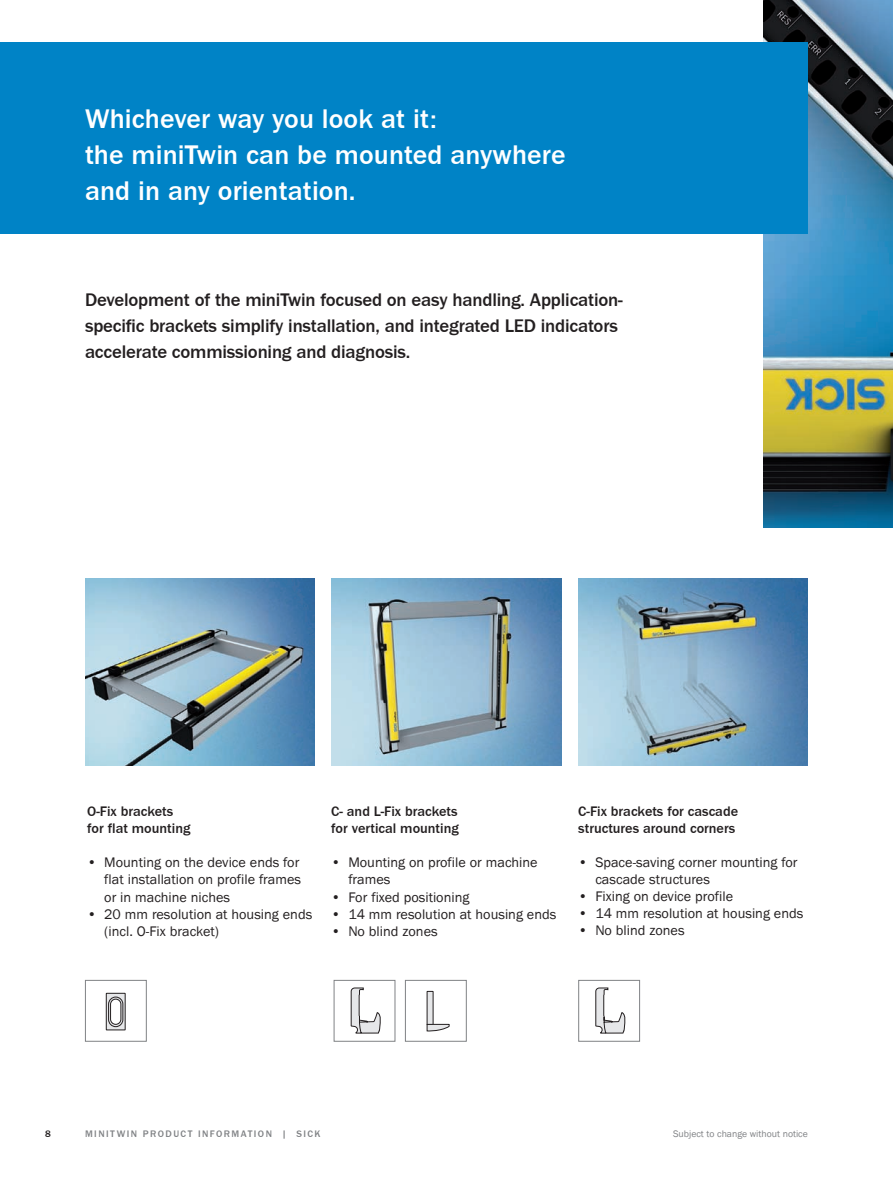
<style>
.page{position:relative;width:893px;height:1188px;background:#fff}
.page>*{position:absolute;margin:0;border:0;box-sizing:border-box;transform-origin:0 0}
.t1{font:500 27.75px/36px "SICK Franklin";letter-spacing:.005em;color:#fff}
.t2{font:500 18.75px/26.1px "SICK Franklin";letter-spacing:-.01em;color:#231f20}
.t3{font:14.25px/17.2px "SICK Franklin";color:#231f20}
.t4{font:500 14.25px/17px "SICK Franklin";color:#231f20}
.t5{font:500 9.75px "SICK Franklin";letter-spacing:.15em;color:#808285}
.t6{font:9.75px "SICK Franklin";color:#808285}
.t7{font:500 9.75px "SICK Franklin";color:#231f20}
</style>
<div class="page">
<img style="left:763px;top:0;width:130px;height:527px">
<img style="left:332px;top:578px;width:229px;height:187px">
<img style="left:578px;top:578px;width:230px;height:187px">
<div style="left:0;top:43px;width:808px;height:191px;background:#0083c6"></div>
<img style="left:85px;top:578px;width:230px;height:187px">
<svg style="left:106px;top:993px;width:19px;height:37px"></svg>
<div style="left:85px;top:980px;width:62px;height:62px;border:1px solid #808285"></div>
<div style="left:427px;top:991px;width:6px;height:34px;background:#e6e7e9"></div>
<div style="left:427px;top:991px;width:6px;height:34px;border:1px solid #231f20"></div>
<svg style="left:427px;top:1024px;width:23px;height:7px"></svg>
<div style="left:405px;top:980px;width:62px;height:62px;border:1px solid #808285"></div>
<svg style="left:595px;top:988px;width:31px;height:45px"></svg>
<div style="left:578px;top:980px;width:62px;height:62px;border:1px solid #808285"></div>
<svg style="left:350px;top:988px;width:31px;height:45px"></svg>
<div style="left:334px;top:980px;width:61px;height:62px;border:1px solid #808285"></div>
<h1 class="t1" style="left:85px;top:101px;width:482px">Whichever way you look at it:<br>the miniTwin can be mounted anywhere and in any orientation.</h1>
<h2 class="t2" style="left:85px;top:287px;width:539px">Development of the miniTwin focused on easy handling. Application&shy;specific brackets simplify installation, and integrated LED indicators accelerate commissioning and diagnosis.</h2>
<p class="t4" style="left:87px;top:803px;width:105px">O-Fix brackets for flat mounting</p>
<p class="t3" style="left:104px;top:854px;width:198px;text-indent:-17px">• Mounting on the device ends for flat installation on profile frames or in machine niches</p>
<p class="t3" style="left:104px;top:906px;width:210px;text-indent:-17px">• 20 mm resolution at housing ends (incl. O-Fix bracket)</p>
<p class="t4" style="left:331px;top:803px;width:129px">C- and L-Fix brackets for vertical mounting</p>
<p class="t3" style="left:348px;top:854px;width:191px;text-indent:-17px">• Mounting on profile or machine frames</p>
<p class="t3" style="left:331px;top:888px;width:140px">• For fixed positioning</p>
<p class="t3" style="left:331px;top:906px;width:227px">• 14 mm resolution at housing ends</p>
<p class="t3" style="left:331px;top:923px;width:108px">• No blind zones</p>
<p class="t4" style="left:578px;top:803px;width:161px">C-Fix brackets for cascade structures around corners</p>
<p class="t3" style="left:595px;top:854px;width:204px;text-indent:-17px">• Space-saving corner mounting for cascade structures</p>
<p class="t3" style="left:578px;top:888px;width:156px">• Fixing on device profile</p>
<p class="t3" style="left:578px;top:905px;width:227px">• 14 mm resolution at housing ends</p>
<p class="t3" style="left:578px;top:922px;width:108px">• No blind zones</p>
<p class="t7" style="left:45px;top:1128px;width:7px">8</p>
<p class="t5" style="left:85px;top:1128px;width:237px">MINITWIN PRODUCT INFORMATION | SICk</p>
<p class="t6" style="left:673px;top:1128px;width:136px">Subject to change without notice</p>
</div>
